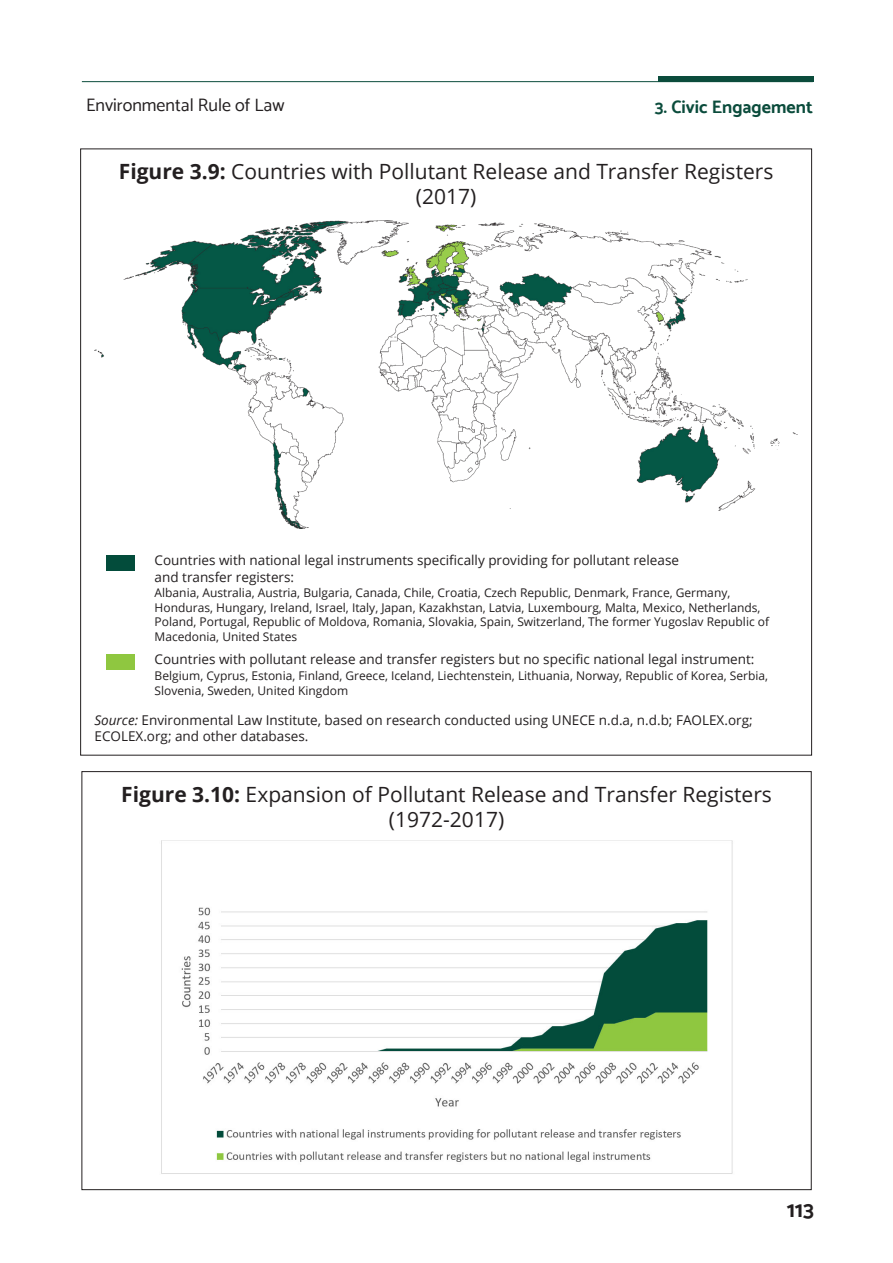
<style>
.page{position:relative;width:893px;height:1263px;background:#fff}
.page>*{position:absolute;margin:0;border:0;box-sizing:border-box;transform-origin:0 0}
.t1{font:700 22.5px "Catamaran";color:#231f20}
.Figure_Head{font:21px/25.2px "Open Sans";color:#231f20;text-align:center}
.t2{font:18px "Catamaran";color:#231f20}
.t3{font:700 18px "Catamaran";color:#0b4c3c}
.Body_Text{font:13.5px/16.2px "Open Sans";color:#231f20}
.Source{font:13.5px/16.2px "Open Sans";color:#231f20}
.Body_Text-2{font:12px/14.4px "Open Sans";color:#231f20}
.s1{font-weight:700}
.s2{font-style:italic}
</style>
<div class="page">
<hr style="left:82px;top:81px;width:731px;height:1px;background:#0b4c3c">
<div style="left:657px;top:76px;width:156px;height:6px;background:#0b4c3c"></div>
<img style="left:94px;top:221px;width:704px;height:308px">
<div style="left:107px;top:555px;width:28px;height:16px;background:#034c3b"></div>
<div style="left:107px;top:654px;width:28px;height:16px;background:#8fc740"></div>
<img style="left:161px;top:840px;width:572px;height:334px">
<h3 class="t2" style="left:86px;top:94px;width:200px">Environmental Rule of Law</h3>
<h3 class="t3" style="left:655px;top:96px;width:159px">3. Civic Engagement</h3>
<p class="Figure_Head" style="left:119px;top:158px;width:656px"><span class="s1">Figure 3.9:</span> Countries with Pollutant Release and Transfer Registers (2017)</p>
<p class="Body_Text" style="left:155px;top:552px;width:526px">Countries with national legal instruments specifically providing for pollutant release and transfer registers:</p>
<p class="Body_Text-2" style="left:155px;top:586px;width:616px">Albania, Australia, Austria, Bulgaria, Canada, Chile, Croatia, Czech Republic, Denmark, France, Germany, Honduras, Hungary, Ireland, Israel, Italy, Japan, Kazakhstan, Latvia, Luxembourg, Malta, Mexico, Netherlands, Poland, Portugal, Republic of Moldova, Romania, Slovakia, Spain, Switzerland, The former Yugoslav Republic of Macedonia, United States</p>
<p class="Body_Text" style="left:155px;top:651px;width:601px">Countries with pollutant release and transfer registers but no specific national legal instrument:</p>
<p class="Body_Text-2" style="left:155px;top:668px;width:615px">Belgium, Cyprus, Estonia, Finland, Greece, Iceland, Liechtenstein, Lithuania, Norway, Republic of Korea, Serbia,<br>Slovenia, Sweden, United Kingdom</p>
<p class="Source" style="left:94px;top:712px;width:660px"><span class="s2">Source:</span> Environmental Law Institute, based on research conducted using UNECE n.d.a, n.d.b; FAOLEX.org;<br>ECOLEX.org; and other databases.</p>
<p class="Figure_Head" style="left:121px;top:781px;width:652px"><span class="s1">Figure 3.10:</span> Expansion of Pollutant Release and Transfer Registers (1972-2017)</p>
<h1 class="t1" style="left:787px;top:1196px;width:29px">113</h1>
</div>
